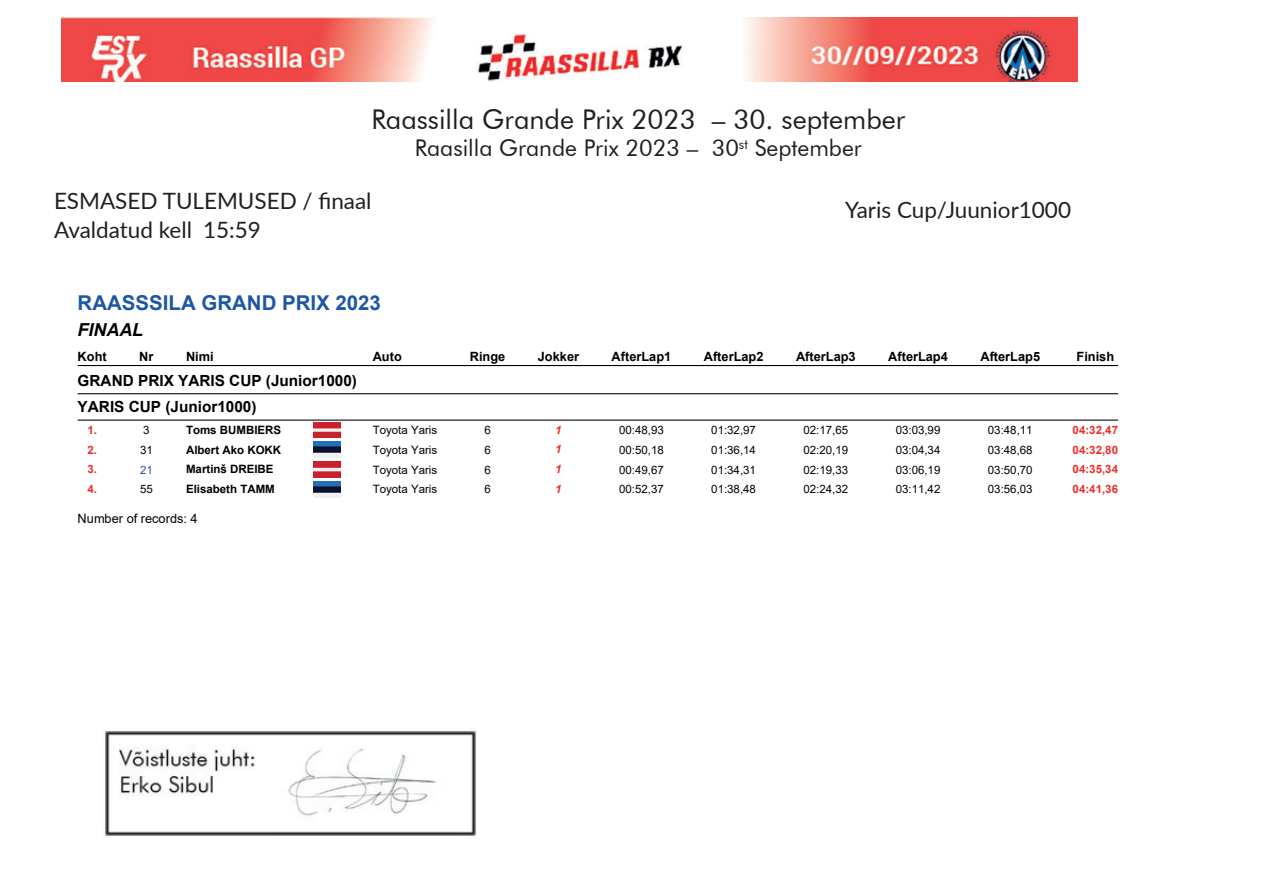
<style>
.page{position:relative;width:1263px;height:893px;background:#fff}
.page>*{position:absolute;margin:0;border:0;box-sizing:border-box;transform-origin:0 0}
.t1{font:27.15px "Futura BT";color:#231f20}
.t2{font:23.1px "Futura BT";color:#231f20}
.t3{font:22.5px/28.7px "Lato";color:#231f20}
.t4{font:20.4px "Arial";color:#1e56a6}
.t5{font:17.85px "Arial";color:#000001}
.t6{font:15.3px/26.4px "Arial";color:#000001}
.t7{font:12.75px "Arial";color:#000001}
.t8{font:11.55px "Arial";color:#000001}
.t9{font:11.55px "Arial";color:#ee2e2c}
.t10{font:11.55px "Arial";color:#3c51a2}
</style>
<div class="page">
<img style="left:105px;top:730px;width:371px;height:107px">
<img style="left:62px;top:17px;width:1015px;height:65px">
<hr style="left:78px;top:365px;width:1040px;height:1px;background:#000001">
<hr style="left:78px;top:393px;width:1040px;height:1px;background:#000001">
<hr style="left:78px;top:420px;width:1040px;height:1px;background:#000001">
<img style="left:314px;top:422px;width:26px;height:16px">
<img style="left:314px;top:442px;width:26px;height:16px">
<img style="left:314px;top:462px;width:26px;height:15px">
<img style="left:314px;top:481px;width:26px;height:16px">
<h1 class="t1" style="left:371px;top:103px;width:536px">Raassilla Grande Prix 2023 – 30. september</h1>
<h2 class="t2" style="left:415px;top:134px;width:449px">Raasilla Grande Prix 2023 – 30<sup>st</sup> September</h2>
<h3 class="t3" style="left:54px;top:186px;width:319px">ESMASED TULEMUSED / finaal<br>Avaldatud kell</h3>
<h3 class="t3" style="left:203px;top:215px;width:59px">15:59</h3>
<h3 class="t4" style="left:78px;top:288px;width:305px">RAASSSILA GRAND PRIX 2023</h3>
<h3 class="t5" style="left:78px;top:318px;width:67px">FINAAL</h3>
<h3 class="t3" style="left:845px;top:195px;width:227px">Yaris Cup/Juunior1000</h3>
<p class="t7" style="left:78px;top:347px;width:31px">Koht</p>
<p class="t7" style="left:139px;top:347px;width:16px">Nr</p>
<p class="t7" style="left:186px;top:347px;width:29px">Nimi</p>
<p class="t7" style="left:373px;top:347px;width:31px">Auto</p>
<p class="t7" style="left:470px;top:347px;width:37px">Ringe</p>
<p class="t7" style="left:538px;top:347px;width:43px">Jokker</p>
<p class="t7" style="left:612px;top:347px;width:61px">AfterLap1</p>
<p class="t7" style="left:704px;top:347px;width:61px">AfterLap2</p>
<p class="t7" style="left:796px;top:347px;width:61px">AfterLap3</p>
<p class="t7" style="left:888px;top:347px;width:61px">AfterLap4</p>
<p class="t7" style="left:980px;top:347px;width:61px">AfterLap5</p>
<p class="t7" style="left:1076px;top:347px;width:39px">Finish</p>
<h3 class="t6" style="left:78px;top:367px;width:281px">GRAND PRIX YARIS CUP (Junior1000)<br>YARIS CUP (Junior1000)</h3>
<p class="t9" style="left:87px;top:422px;width:11px">1.</p>
<p class="t8" style="left:143px;top:422px;width:8px">3</p>
<p class="t8" style="left:186px;top:422px;width:97px">Toms BUMBIERS</p>
<p class="t8" style="left:373px;top:422px;width:66px">Toyota Yaris</p>
<p class="t8" style="left:484px;top:422px;width:8px">6</p>
<p class="t9" style="left:555px;top:422px;width:8px">1</p>
<p class="t8" style="left:619px;top:422px;width:46px">00:48,93</p>
<p class="t8" style="left:711px;top:422px;width:46px">01:32,97</p>
<p class="t8" style="left:803px;top:422px;width:46px">02:17,65</p>
<p class="t8" style="left:896px;top:422px;width:46px">03:03,99</p>
<p class="t8" style="left:988px;top:422px;width:46px">03:48,11</p>
<p class="t9" style="left:1073px;top:422px;width:47px">04:32,47</p>
<p class="t9" style="left:87px;top:441px;width:11px">2.</p>
<p class="t8" style="left:140px;top:442px;width:14px">31</p>
<p class="t8" style="left:186px;top:441px;width:97px">Albert Ako KOKK</p>
<p class="t8" style="left:373px;top:442px;width:66px">Toyota Yaris</p>
<p class="t8" style="left:484px;top:442px;width:8px">6</p>
<p class="t9" style="left:555px;top:442px;width:8px">1</p>
<p class="t8" style="left:619px;top:442px;width:46px">00:50,18</p>
<p class="t8" style="left:711px;top:442px;width:46px">01:36,14</p>
<p class="t8" style="left:803px;top:442px;width:46px">02:20,19</p>
<p class="t8" style="left:896px;top:442px;width:46px">03:04,34</p>
<p class="t8" style="left:988px;top:442px;width:46px">03:48,68</p>
<p class="t9" style="left:1073px;top:441px;width:47px">04:32,80</p>
<p class="t9" style="left:87px;top:461px;width:11px">3.</p>
<p class="t10" style="left:140px;top:462px;width:14px">21</p>
<p class="t8" style="left:186px;top:461px;width:89px">Martinš DREIBE</p>
<p class="t8" style="left:373px;top:462px;width:66px">Toyota Yaris</p>
<p class="t8" style="left:484px;top:462px;width:8px">6</p>
<p class="t9" style="left:555px;top:461px;width:8px">1</p>
<p class="t8" style="left:619px;top:462px;width:46px">00:49,67</p>
<p class="t8" style="left:711px;top:462px;width:46px">01:34,31</p>
<p class="t8" style="left:803px;top:462px;width:46px">02:19,33</p>
<p class="t8" style="left:896px;top:462px;width:46px">03:06,19</p>
<p class="t8" style="left:988px;top:462px;width:46px">03:50,70</p>
<p class="t9" style="left:1073px;top:461px;width:47px">04:35,34</p>
<p class="t9" style="left:87px;top:481px;width:11px">4.</p>
<p class="t8" style="left:140px;top:481px;width:14px">55</p>
<p class="t8" style="left:186px;top:481px;width:90px">Elisabeth TAMM</p>
<p class="t8" style="left:373px;top:481px;width:66px">Toyota Yaris</p>
<p class="t8" style="left:484px;top:481px;width:8px">6</p>
<p class="t9" style="left:555px;top:481px;width:8px">1</p>
<p class="t8" style="left:619px;top:481px;width:46px">00:52,37</p>
<p class="t8" style="left:711px;top:481px;width:46px">01:38,48</p>
<p class="t8" style="left:803px;top:481px;width:46px">02:24,32</p>
<p class="t8" style="left:896px;top:481px;width:46px">03:11,42</p>
<p class="t8" style="left:988px;top:481px;width:46px">03:56,03</p>
<p class="t9" style="left:1073px;top:481px;width:47px">04:41,36</p>
<p class="t7" style="left:78px;top:510px;width:122px">Number of records: 4</p>
</div>
